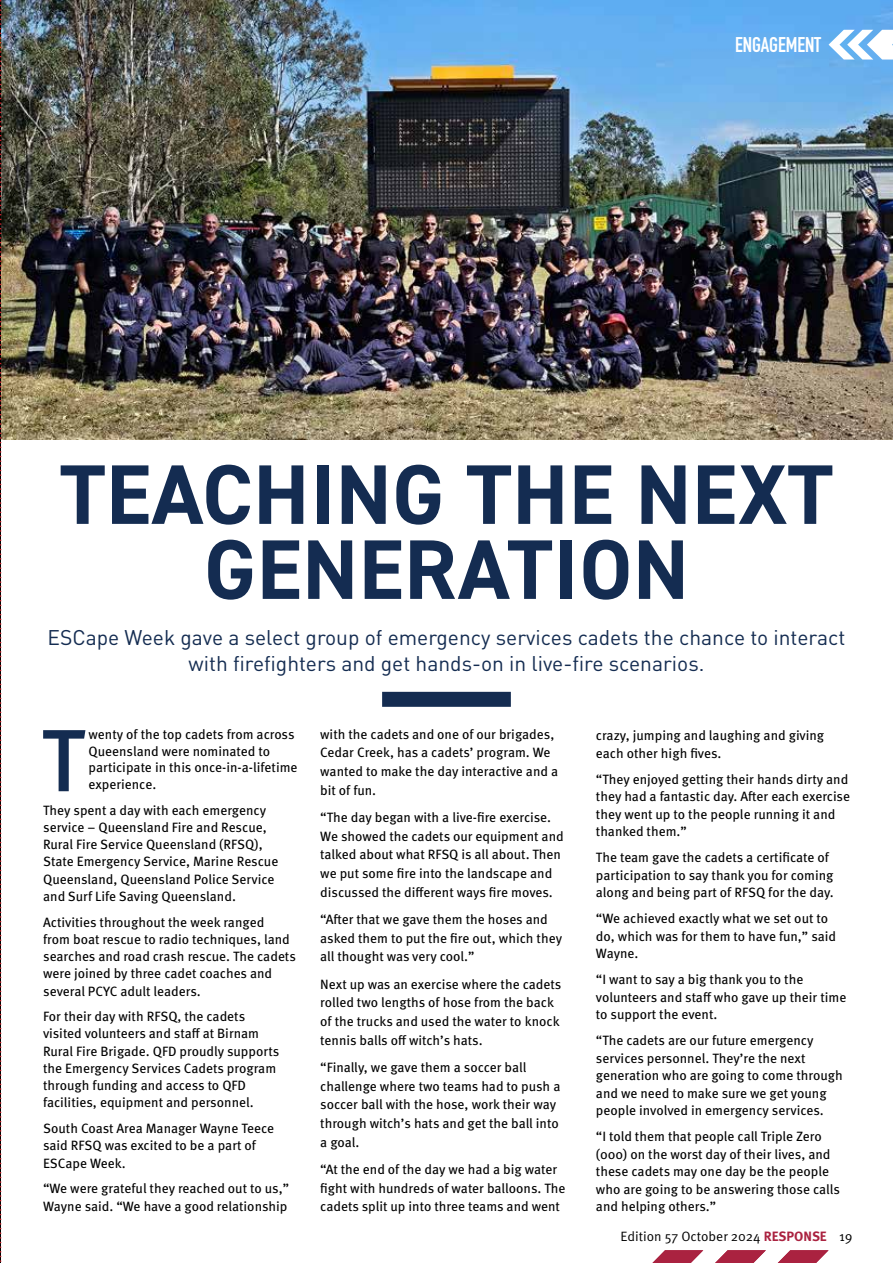
<style>
.page{position:relative;width:893px;height:1263px;background:#fff}
.page>*{position:absolute;margin:0;border:0;box-sizing:border-box;transform-origin:0 0}
.t1{font:500 88.35px "Meta Pro";color:#142c51}
.t2{font:700 84.75px/75px "DIN2014";letter-spacing:.01em;color:#142c51;text-align:center}
.t3{font:21px/25.2px "DINOT";color:#142c51;text-align:center}
.t4{font:700 21px "DIN Condensed";letter-spacing:-.005em;color:#fff}
.t5{font:13.5px/17.5px "Meta Pro";color:#000}
.t6{font:13.5px "Meta Pro Norm";color:#000}
.s1{font-family:"Meta Pro";font-weight:700;color:#aa2240}
</style>
<div class="page">
<img style="left:2px;top:0;width:891px;height:439px">
<svg style="left:0;top:0;width:2px;height:1263px"></svg>
<svg style="left:778px;top:1250px;width:51px;height:13px"></svg>
<svg style="left:715px;top:1250px;width:51px;height:13px"></svg>
<svg style="left:652px;top:1250px;width:51px;height:13px"></svg>
<div style="left:382px;top:692px;width:129px;height:15px;background:#142c51"></div>
<svg style="left:829px;top:30px;width:64px;height:30px"></svg>
<h3 class="t4" style="left:735px;top:30px;width:88px">ENGAGEMENT</h3>
<h2 class="t2" style="left:60px;top:456px;width:775px">TEACHING THE NEXT<br>GENERATION</h2>
<h3 class="t3" style="left:47px;top:625px;width:799px">ESCape Week gave a select group of emergency services cadets the chance to interact with firefighters and get hands-on in live-fire scenarios.</h3>
<h1 class="t1" style="left:41px;top:692px;width:44px">T</h1>
<p class="t5" style="left:89px;top:726px;width:211px;line-height:16.5px">wenty of the top cadets from across<br>Queensland were nominated to participate in this once-in-a-lifetime experience.</p>
<p class="t5" style="left:43px;top:800px;width:237px">They spent a day with each emergency service – Queensland Fire and Rescue, Rural Fire Service Queensland (RFSQ), State Emergency Service, Marine Rescue Queensland, Queensland Police Service and Surf Life Saving Queensland.</p>
<p class="t5" style="left:43px;top:912px;width:254px">Activities throughout the week ranged<br>from boat rescue to radio techniques, land searches and road crash rescue. The cadets were joined by three cadet coaches and several PCYC adult leaders.</p>
<p class="t5" style="left:43px;top:1007px;width:238px">For their day with RFSQ, the cadets visited volunteers and staff at Birnam Rural Fire Brigade. QFD proudly supports the Emergency Services Cadets program through funding and access to QFD facilities, equipment and personnel.</p>
<p class="t5" style="left:43px;top:1119px;width:232px">South Coast Area Manager Wayne Teece said RFSQ was excited to be a part of<br>ESCape Week.</p>
<p class="t5" style="left:43px;top:1179px;width:247px;line-height:18px">“We were grateful they reached out to us,”<br>Wayne said. “We have a good relationship</p>
<p class="t5" style="left:320px;top:725px;width:239px;line-height:18.5px">with the cadets and one of our brigades,<br>Cedar Creek, has a cadets’ program. We wanted to make the day interactive and a bit of fun.</p>
<p class="t5" style="left:320px;top:807px;width:245px;line-height:18.8px">“The day began with a live-fire exercise.<br>We showed the cadets our equipment and talked about what RFSQ is all about. Then we put some fire into the landscape and discussed the different ways fire moves.</p>
<p class="t5" style="left:320px;top:909px;width:243px;line-height:18.8px">“After that we gave them the hoses and asked them to put the fire out, which they all thought was very cool.”</p>
<p class="t5" style="left:320px;top:974px;width:243px;line-height:18.8px">Next up was an exercise where the cadets rolled two lengths of hose from the back of the trucks and used the water to knock tennis balls off witch’s hats.</p>
<p class="t5" style="left:320px;top:1057px;width:242px;line-height:18.8px">“Finally, we gave them a soccer ball challenge where two teams had to push a soccer ball with the hose, work their way through witch’s hats and get the ball into a goal.</p>
<p class="t5" style="left:320px;top:1159px;width:247px;line-height:18.8px">“At the end of the day we had a big water fight with hundreds of water balloons. The cadets split up into three teams and went</p>
<p class="t5" style="left:596px;top:725px;width:230px;line-height:18.3px">crazy, jumping and laughing and giving each other high fives.</p>
<p class="t5" style="left:596px;top:769px;width:256px">“They enjoyed getting their hands dirty and they had a fantastic day. After each exercise they went up to the people running it and thanked them.”</p>
<p class="t5" style="left:596px;top:848px;width:239px">The team gave the cadets a certificate of participation to say thank you for coming along and being part of RFSQ for the day.</p>
<p class="t5" style="left:596px;top:909px;width:242px">“We achieved exactly what we set out to do, which was for them to have fun,” said<br>Wayne.</p>
<p class="t5" style="left:596px;top:970px;width:252px">“I want to say a big thank you to the volunteers and staff who gave up their time to support the event.</p>
<p class="t5" style="left:596px;top:1031px;width:248px">“The cadets are our future emergency services personnel. They’re the next generation who are going to come through and we need to make sure we get young people involved in emergency services.</p>
<p class="t5" style="left:596px;top:1127px;width:245px">“I told them that people call Triple Zero (000) on the worst day of their lives, and these cadets may one day be the people who are going to be answering those calls and helping others.”</p>
<p class="t6" style="left:621px;top:1226px;width:233px">Edition 57 October 2024 <span class="s1">RESPONSE</span> 19</p>
</div>
